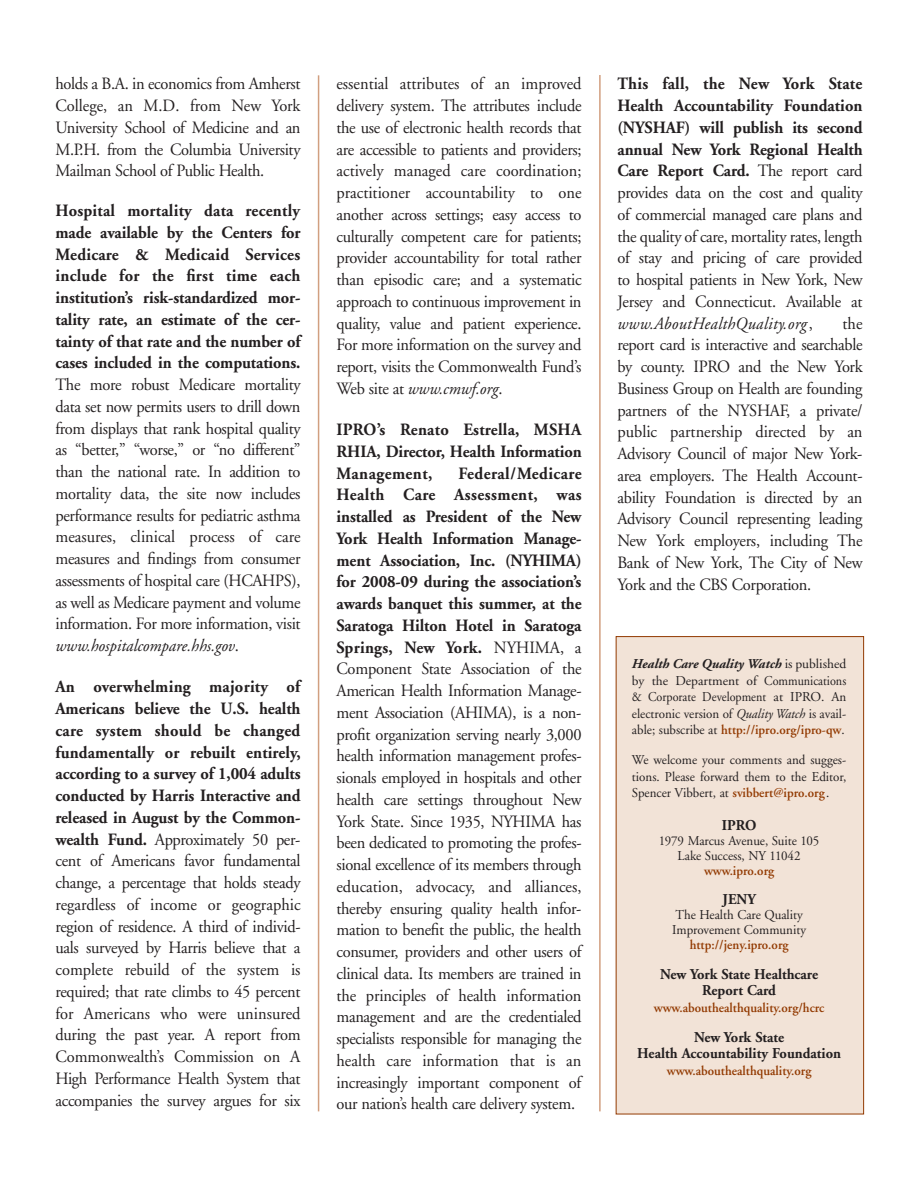
<style>
.page{position:relative;width:918px;height:1188px;background:#fff}
.page>*{position:absolute;margin:0;border:0;box-sizing:border-box;transform-origin:0 0}
.t1{font:17.25px/21.8px "Adobe Garamond";letter-spacing:-.02em;color:#231f20;text-align:justify;scale:.95 1}
.t2{font:700 17.25px/21.8px "Adobe Garamond";letter-spacing:-.005em;color:#231f20;text-align:justify;scale:.95 1}
.t3{font:700 15px/16.5px "Adobe Garamond";color:#231f20;text-align:center;scale:.96 1}
.t4{font:13.5px/16.5px "Adobe Garamond";color:#231f20;text-align:justify;scale:.96 1}
.t5{font:13.5px/16.5px "Adobe Garamond";color:#231f20;text-align:justify}
.t6{font:600 13.5px "Adobe Garamond";color:#933b03;scale:.96 1}
.s1{font-style:italic}
.s2{font-weight:700}
.s3{font-weight:700;font-style:italic}
.s4{font-weight:600;color:#933b03}
</style>
<div class="page">
<div style="left:616px;top:637px;width:248px;height:477px;background:#f2e3d7"></div>
<div style="left:616px;top:636px;width:248px;height:478px;border:1px solid #933b03"></div>
<hr style="left:318px;top:75px;width:1px;height:1036px;background:#d19f80">
<hr style="left:599px;top:75px;width:2px;height:1036px;background:#d19f80">
<p class="t1" style="left:56px;top:74px;width:259px">holds a B.A. in economics from Amherst College, an M.D. from New York University School of Medicine and an M.P.H. from the Columbia University Mailman School of Public Health.</p>
<p class="t2" style="left:56px;top:201px;width:260px">Hospital mortality data recently made available by the Centers for Medicare &amp; Medicaid Services include for the first time each institution’s risk-standardized mor&shy;tality rate, an estimate of the cer&shy;tainty of that rate and the number of cases included in the computations.</p>
<p class="t1" style="left:55px;top:375px;width:260px">The more robust Medicare mortality data set now permits users to drill down from displays that rank hospital quality as “better,” “worse,” or “no different” than the national rate. In addition to mortality data, the site now includes performance results for pediatric asthma measures, clinical process of care measures and findings from consumer assessments of hospital care (HCAHPS), as well as Medicare payment and volume information. For more information, visit <span class="s1">www.hospitalcompare.hhs.gov</span>.</p>
<p class="t1" style="left:55px;top:677px;width:260px"><span class="s2">An overwhelming majority of Americans believe the U.S. health care system should be changed fundamentally or rebuilt entirely, according to a survey of 1,004 adults conducted by Harris Interactive and released in August by the Common&shy;wealth Fund.</span> Approximately 50 per&shy;cent of Americans favor fundamental change, a percentage that holds steady regardless of income or geographic region of residence. A third of individ&shy;uals surveyed by Harris believe that a complete rebuild of the system is required; that rate climbs to 45 percent for Americans who were uninsured during the past year. A report from Commonwealth’s Commission on A High Performance Health System that accompanies the survey argues for six</p>
<p class="t1" style="left:336px;top:74px;width:260px">essential attributes of an improved delivery system. The attributes include the use of electronic health records that are accessible to patients and providers; actively managed care coordination; practitioner accountability to one another across settings; easy access to culturally competent care for patients; provider accountability for total rather than episodic care; and a systematic approach to continuous improvement in quality, value and patient experience.<br>For more information on the survey and report, visits the Commonwealth Fund’s Web site at <span class="s1">www.cmwf.org</span>.</p>
<p class="t2" style="left:336px;top:420px;width:260px">IPRO’s Renato Estrella, MSHA RHIA, Director, Health Information Management,</p>
<p class="t1" style="left:336px;top:464px;width:260px;text-indent:122px"><span class="s2">Federal/Medicare Health Care Assessment, was installed as President of the New York Health Information Manage&shy;ment Association, Inc. (NYHIMA) for 2008-09 during the association’s awards banquet this summer, at the Saratoga Hilton Hotel in Saratoga Springs, New York.</span> NYHIMA, a Component State Association of the American Health Information Manage&shy;ment Association (AHIMA), is a non&shy;profit organization serving nearly 3,000 health information management profes&shy;sionals employed in hospitals and other health care settings throughout New York State. Since 1935, NYHIMA has been dedicated to promoting the profes&shy;sional excellence of its members through education, advocacy, and alliances, thereby ensuring quality health infor&shy;mation to benefit the public, the health consumer, providers and other users of clinical data. Its members are trained in the principles of health information management and are the credentialed specialists responsible for managing the health care information that is an increasingly important component of our nation’s health care delivery system.</p>
<p class="t1" style="left:618px;top:74px;width:260px"><span class="s2">This fall, the New York State Health Accountability Foundation (NYSHAF) will publish its second annual New York Regional Health Care Report Card.</span> The report card provides data on the cost and quality of commercial managed care plans and the quality of care, mortality rates, length of stay and pricing of care provided to hospital patients in New York, New Jersey and Connecticut. Available at <span class="s1">www.AboutHealthQuality.org</span>,</p>
<p class="t1" style="left:618px;top:314px;width:260px;text-indent:225px">the report card is interactive and searchable by county. IPRO and the New York Business Group on Health are founding partners of the NYSHAF, a private/ public partnership directed by an Advisory Council of major New York&shy;area employers. The Health Account&shy;ability Foundation is directed by an Advisory Council representing leading New York employers, including The Bank of New York, The City of New York and the CBS Corporation.</p>
<p class="t5" style="left:632px;top:657px;width:216px"><span class="s3">Health Care Quality Watch</span> is published by the Department of Communications &amp; Corporate Development at IPRO. An electronic version of <span class="s1">Quality Watch</span> is avail&shy;able; subscribe at <span class="s4">http://ipro.org/ipro-qw</span>.</p>
<p class="t4" style="left:632px;top:753px;width:225px">We welcome your comments and sugges&shy;tions. Please forward them to the Editor, Spencer Vibbert, at <span class="s4">svibbert@ipro.org</span>.</p>
<p class="t3" style="left:722px;top:819px;width:37px">IPRO</p>
<p class="t4" style="left:659px;top:835px;width:169px;line-height:15px;text-align:center">1979 Marcus Avenue, Suite 105<br>Lake Success, NY 11042</p>
<p class="t6" style="left:704px;top:866px;width:75px">www.ipro.org</p>
<p class="t3" style="left:723px;top:892px;width:36px">JENY</p>
<p class="t4" style="left:672px;top:908px;width:141px;line-height:15px">The Health Care Quality<br>Improvement Community</p>
<p class="t6" style="left:690px;top:939px;width:104px">http://jeny.ipro.org</p>
<p class="t3" style="left:660px;top:967px;width:166px">New York State Healthcare<br>Report Card</p>
<p class="t6" style="left:654px;top:1002px;width:179px">www.abouthealthquality.org/hcrc</p>
<p class="t3" style="left:637px;top:1030px;width:214px">New York State<br>Health Accountability Foundation</p>
<p class="t6" style="left:667px;top:1065px;width:152px">www.abouthealthquality.org</p>
</div>
